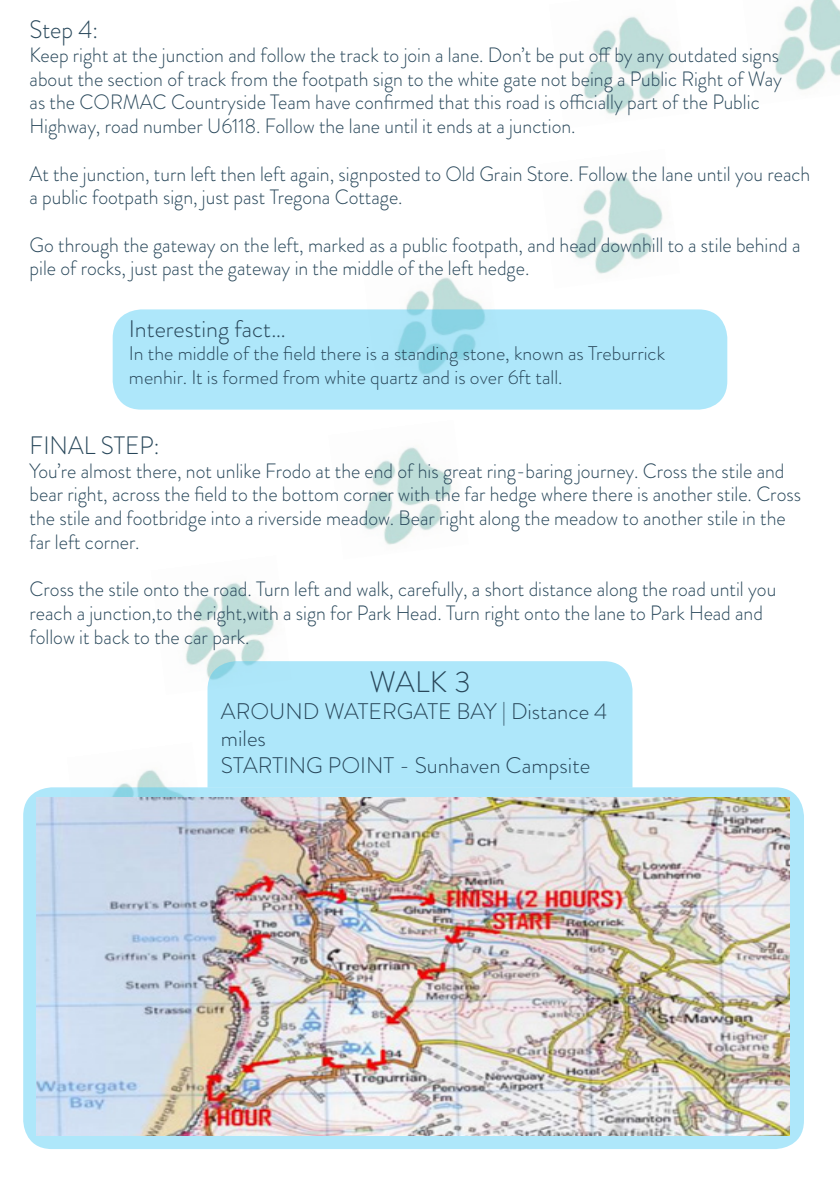
<style>
.page{position:relative;width:840px;height:1191px;background:#fff}
.page>*{position:absolute;margin:0;border:0;box-sizing:border-box;transform-origin:0 0}
.t1{font:300 29.6px "Brandon Grotesque";color:#28475a}
.t2{font:300 25.2px "Brandon Grotesque";color:#28475a;scale:.95 1}
.t3{font:300 24px "Brandon Grotesque";color:#28475a}
.t4{font:300 22.6px/27px "Brandon Grotesque";color:#28475a}
.t5{font:300 20.8px/23.6px "Brandon Grotesque";color:#28475a;scale:.95 1}
.t6{font:300 19.8px/23.6px "Brandon Grotesque";color:#28475a}
</style>
<div class="page">
<img style="left:775px;top:0;width:64px;height:90px">
<img style="left:118px;top:770px;width:49px;height:17px">
<img style="left:185px;top:582px;width:89px;height:92px">
<img style="left:363px;top:447px;width:89px;height:98px">
<img style="left:406px;top:277px;width:78px;height:32px">
<img style="left:574px;top:176px;width:89px;height:98px">
<img style="left:583px;top:16px;width:89px;height:98px">
<svg style="left:23px;top:787px;width:780px;height:362px;fill:#aee7fa"></svg>
<div style="left:113px;top:309px;width:614px;height:100px;background:#aee7fa;border-radius:29px"></div>
<div style="left:207px;top:661px;width:425px;height:126px;background:#aee7fa"></div>
<img style="left:36px;top:797px;width:752px;height:338px">
<p class="t2" style="left:30px;top:12px;width:74px">Step 4:</p>
<p class="t5" style="left:30px;top:43px;width:793px">Keep right at the junction and follow the track to join a lane. Don’t be put off by any outdated signs about the section of track from the footpath sign to the white gate not being a Public Right of Way as the CORMAC Countryside Team have confirmed that this road is officially part of the Public Highway, road number U6118. Follow the lane until it ends at a junction.</p>
<p class="t5" style="left:30px;top:162px;width:822px">At the junction, turn left then left again, signposted to Old Grain Store. Follow the lane until you reach a public footpath sign, just past Tregona Cottage.</p>
<p class="t5" style="left:30px;top:233px;width:812px">Go through the gateway on the left, marked as a public footpath, and head downhill to a stile behind a pile of rocks, just past the gateway in the middle of the left hedge.</p>
<p class="t3" style="left:129px;top:312px;width:158px">Interesting fact…</p>
<p class="t6" style="left:129px;top:342px;width:537px">In the middle of the field there is a standing stone, known as Treburrick menhir. It is formed from white quartz and is over 6ft tall.</p>
<p class="t2" style="left:30px;top:428px;width:138px">FINAL STEP:</p>
<p class="t5" style="left:30px;top:459px;width:813px">You’re almost there, not unlike Frodo at the end of his great ring-baring journey. Cross the stile and bear right, across the field to the bottom corner with the far hedge where there is another stile. Cross the stile and footbridge into a riverside meadow. Bear right along the meadow to another stile in the far left corner.</p>
<p class="t5" style="left:30px;top:577px;width:787px">Cross the stile onto the road. Turn left and walk, carefully, a short distance along the road until you reach a junction,to the right,with a sign for Park Head. Turn right onto the lane to Park Head and follow it back to the car park.</p>
<p class="t1" style="left:369px;top:661px;width:103px">WALK 3</p>
<p class="t4" style="left:221px;top:698px;width:388px">AROUND WATERGATE BAY | Distance 4 miles</p>
<p class="t4" style="left:221px;top:752px;width:370px">STARTING POINT - Sunhaven Campsite</p>
</div>
